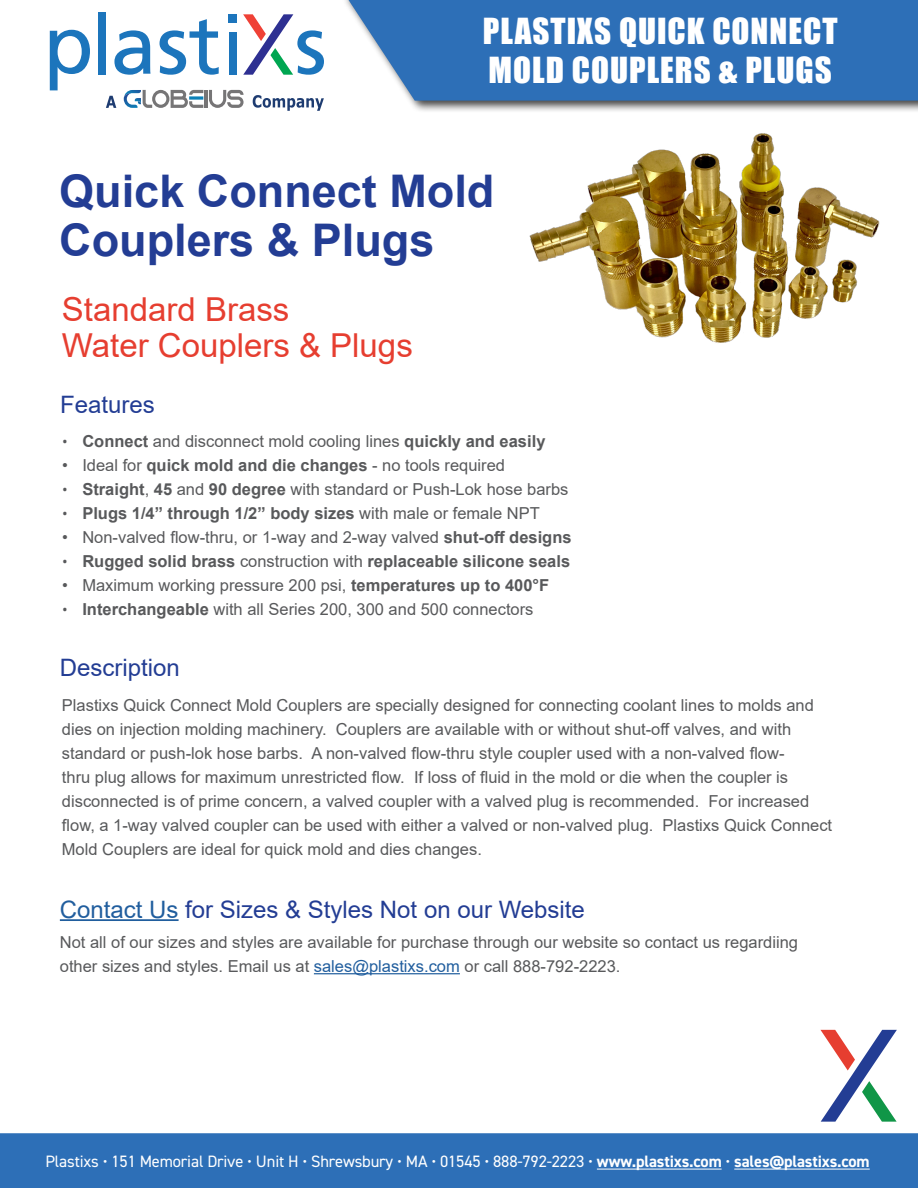
<style>
.page{position:relative;width:918px;height:1188px;background:#fff}
.page>*{position:absolute;margin:0;border:0;box-sizing:border-box;transform-origin:0 0}
.t1{font:700 45px/49.5px "Arial";color:#233d94}
.t2{font:33px/39px "Impact";letter-spacing:.03em;color:#fff}
.t3{font:33px/36px "Arial";color:#e63e30}
.t4{font:24px "Arial";color:#233d94}
.t5{font:16.5px/24px "Arial";color:#58595b}
.t6{font:700 16.5px "Arial";color:#58595b}
.t7{font:16.5px "DIN2014";letter-spacing:-.01em;color:#fff}
.s1{font-family:"Open Sans";font-size:15px}
.s2{font-weight:700}
.s3{font-family:"Open Sans";font-weight:400;font-size:15px}
.s4{font-weight:400}
.s5{color:#215e9e}
</style>
<div class="page">
<div style="left:0;top:1133px;width:918px;height:55px;background:#2d6fb7"></div>
<svg style="left:820px;top:1030px;width:77px;height:92px"></svg>
<hr style="left:597px;top:1169px;width:125px;height:1px;background:#fff">
<hr style="left:734px;top:1169px;width:136px;height:1px;background:#fff">
<hr style="left:314px;top:973px;width:146px;height:1px;background:#215e9e">
<hr style="left:60px;top:919px;width:119px;height:2px;background:#215e9e">
<img style="left:529px;top:133px;width:351px;height:210px">
<div style="left:341px;top:0;width:577px;height:114px;background:#000;opacity:.75"></div>
<div style="left:349px;top:0;width:569px;height:101px;background:#2d6fb7"></div>
<svg style="left:50px;top:30px;width:40px;height:60px"></svg>
<div style="left:98px;top:13px;width:8px;height:62px;background:#1c75bc"></div>
<svg style="left:114px;top:30px;width:37px;height:45px"></svg>
<svg style="left:160px;top:19px;width:59px;height:56px"></svg>
<svg style="left:243px;top:14px;width:81px;height:61px"></svg>
<div style="left:229px;top:32px;width:8px;height:43px;background:#1c75bc"></div>
<div style="left:228px;top:14px;width:9px;height:9px;background:#1c75bc"></div>
<hr style="left:205px;top:90px;width:3px;height:18px;background:#767576">
<svg style="left:209px;top:90px;width:35px;height:18px"></svg>
<svg style="left:124px;top:90px;width:79px;height:18px"></svg>
<svg style="left:253px;top:95px;width:71px;height:16px"></svg>
<svg style="left:106px;top:96px;width:10px;height:12px"></svg>
<h2 class="t2" style="left:483px;top:10px;width:356px">PLASTIXS QUICK CONNECT<br>MOLD COUPLERS &amp; PLUGS</h2>
<h1 class="t1" style="left:59px;top:167px;width:437px">Quick Connect Mold<br>Couplers &amp; Plugs</h1>
<h2 class="t3" style="left:62px;top:291px;width:352px">Standard Brass<br>Water Couplers &amp; Plugs</h2>
<h3 class="t4" style="left:60px;top:388px;width:96px">Features</h3>
<p class="t5" style="left:62px;top:430px;width:485px"><span class="s1">•</span> <span class="s2">Connect</span> and disconnect mold cooling lines <span class="s2">quickly and easily</span></p>
<p class="t5" style="left:62px;top:454px;width:444px">• Ideal for <span class="s2">quick mold and die changes</span> - no tools required</p>
<p class="t5" style="left:62px;top:478px;width:508px"><span class="s1">•</span> <span class="s2">Straight</span>, <span class="s2">45</span> and <span class="s2">90 degree</span> with standard or Push-Lok hose barbs</p>
<p class="t6" style="left:62px;top:502px;width:479px"><span class="s3">•</span> Plugs 1/4” through 1/2” body sizes <span class="s4">with male or female NPT</span></p>
<p class="t5" style="left:62px;top:526px;width:511px">• Non-valved flow-thru, or 1-way and 2-way valved <span class="s2">shut-off designs</span></p>
<p class="t6" style="left:62px;top:550px;width:510px"><span class="s3">•</span> Rugged solid brass <span class="s4">construction with</span> replaceable silicone seals</p>
<p class="t5" style="left:62px;top:574px;width:489px">• Maximum working pressure 200 psi, <span class="s2">temperatures up to 400°F</span></p>
<p class="t5" style="left:62px;top:598px;width:473px"><span class="s1">•</span> <span class="s2">Interchangeable</span> with all Series 200, 300 and 500 connectors</p>
<h3 class="t4" style="left:60px;top:651px;width:122px">Description</h3>
<p class="t5" style="left:62px;top:693px;width:772px">Plastixs Quick Connect Mold Couplers are specially designed for connecting coolant lines to molds and dies on injection molding machinery. Couplers are available with or without shut-off valves, and with standard or push-lok hose barbs. A non-valved flow-thru style coupler used with a non-valved flow-<br>thru plug allows for maximum unrestricted flow. If loss of fluid in the mold or die when the coupler is disconnected is of prime concern, a valved coupler with a valved plug is recommended. For increased flow, a 1-way valved coupler can be used with either a valved or non-valved plug. Plastixs Quick Connect Mold Couplers are ideal for quick mold and dies changes.</p>
<h3 class="t4" style="left:60px;top:893px;width:527px"><span class="s5">Contact Us</span> for Sizes &amp; Styles Not on our Website</h3>
<p class="t5" style="left:60px;top:930px;width:740px">Not all of our sizes and styles are available for purchase through our website so contact us regardiing other sizes and styles. Email us at <span class="s5">sales@plastixs.com</span> or call 888-792-2223.</p>
<p class="t7" style="left:45px;top:1151px;width:826px">Plastixs • 151 Memorial Drive • Unit H • Shrewsbury • MA • 01545 • 888-792-2223 • <span class="s2">www.plastixs.com</span> • <span class="s2">sales@plastixs.com</span></p>
</div>
